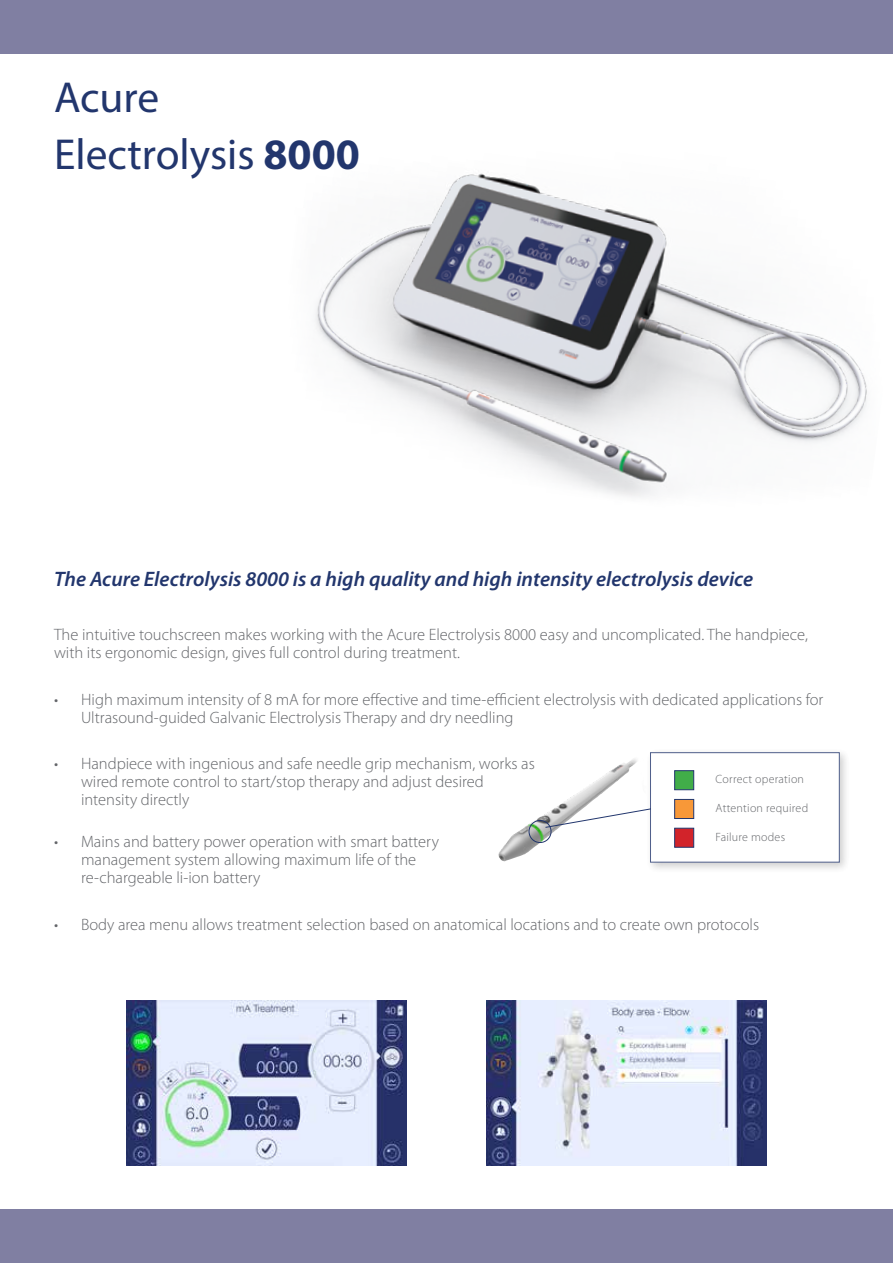
<style>
.page{position:relative;width:893px;height:1263px;background:#fff}
.page>*{position:absolute;margin:0;border:0;box-sizing:border-box;transform-origin:0 0}
.t1{font:43.5px/57px "Myriad Pro";color:#22366d}
.t2{font:italic 600 21px "Myriad Pro";color:#22366d}
.t3{font:300 16.5px/18px "Myriad Pro";color:#636569}
.t4{font:300 12px "Myriad Pro";letter-spacing:.02em;color:#636569}
.s1{font-weight:700}
</style>
<div class="page">
<div style="left:0;top:1209px;width:893px;height:54px;background:#807fa2"></div>
<img style="left:315px;top:173px;width:552px;height:324px">
<div style="left:0;top:0;width:893px;height:54px;background:#807fa2"></div>
<div style="left:645px;top:747px;width:205px;height:127px;background:#000;opacity:.25"></div>
<div style="left:650px;top:752px;width:190px;height:110px;background:#fff"></div>
<img style="left:498px;top:759px;width:139px;height:102px">
<div style="left:674px;top:770px;width:20px;height:20px;background:#41ad49;border:1px solid #22366d"></div>
<div style="left:674px;top:799px;width:20px;height:20px;background:#f89838;border:1px solid #22366d"></div>
<div style="left:674px;top:828px;width:20px;height:20px;background:#d2232a;border:1px solid #22366d"></div>
<div style="left:529px;top:820px;width:22px;height:23px;border:1px solid #22366d;border-radius:50%"></div>
<svg style="left:545px;top:808px;width:107px;height:20px"></svg>
<img style="left:126px;top:1001px;width:280px;height:164px">
<img style="left:487px;top:1001px;width:280px;height:164px">
<h1 class="t1" style="left:54px;top:69px;width:308px">Acure<br>Electrolysis <span class="s1">8000</span></h1>
<p class="t2" style="left:54px;top:566px;width:701px">The Acure Electrolysis 8000 is a high quality and high intensity electrolysis device</p>
<p class="t3" style="left:54px;top:625px;width:755px">The intuitive touchscreen makes working with the Acure Electrolysis 8000 easy and uncomplicated. The handpiece, with its ergonomic design, gives full control during treatment.</p>
<p class="t3" style="left:81px;top:690px;width:744px;text-indent:-27px">• High maximum intensity of 8 mA for more effective and time-efficient electrolysis with dedicated applications for<br>Ultrasound-guided Galvanic Electrolysis Therapy and dry needling</p>
<p class="t3" style="left:81px;top:754px;width:455px;text-indent:-27px">• Handpiece with ingenious and safe needle grip mechanism, works as wired remote control to start/stop therapy and adjust desired intensity directly</p>
<p class="t3" style="left:81px;top:832px;width:359px;text-indent:-27px">• Mains and battery power operation with smart battery management system allowing maximum life of the re-chargeable li-ion battery</p>
<p class="t3" style="left:54px;top:915px;width:707px">• Body area menu allows treatment selection based on anatomical locations and to create own protocols</p>
<p class="t4" style="left:715px;top:772px;width:90px">Correct operation</p>
<p class="t4" style="left:715px;top:801px;width:94px">Attention required</p>
<p class="t4" style="left:715px;top:829px;width:71px">Failure modes</p>
</div>
